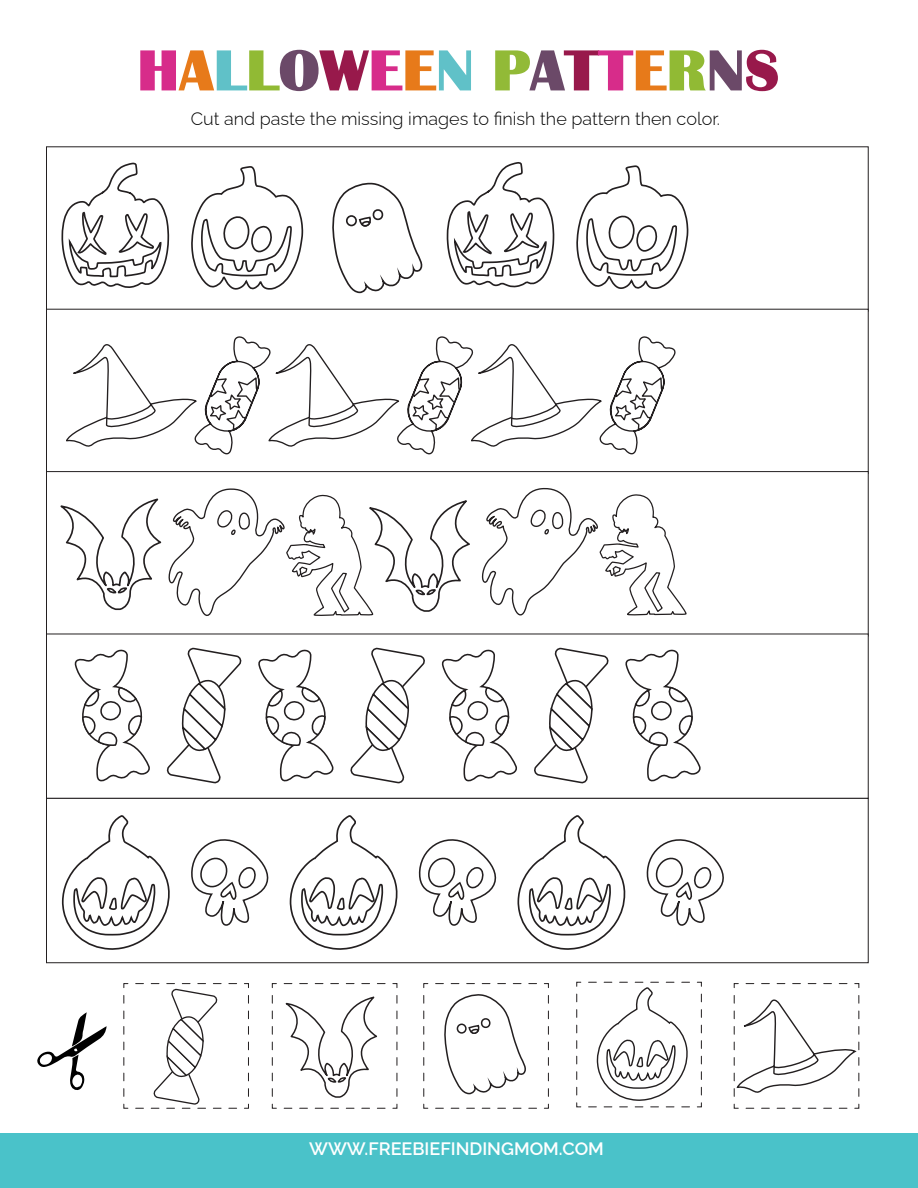
<style>
.page{position:relative;width:918px;height:1188px;background:#fff}
.page>*{position:absolute;margin:0;border:0;box-sizing:border-box;transform-origin:0 0}
.t1{font:60px "Britannic D Ultr";color:#d72c8a}
.t2{font:300 18px "Raleway";color:#000}
.t3{font:600 18px "Raleway";color:#fff}
.s1{color:#e77a1a}
.s2{color:#60c1c8}
.s3{color:#91ba34}
.s4{color:#6b4968}
.s5{color:#98194b}
.s6{color:#92ba37}
</style>
<div class="page">
<div style="left:0;top:1133px;width:918px;height:55px;background:#4ac2c9"></div>
<div style="left:46px;top:146px;width:823px;height:166px;background:#fff;border:1px solid #231f20"></div>
<div style="left:46px;top:309px;width:823px;height:165px;background:#fff;border:1px solid #231f20"></div>
<div style="left:46px;top:471px;width:823px;height:165px;background:#fff;border:1px solid #231f20"></div>
<div style="left:46px;top:634px;width:823px;height:165px;background:#fff"></div>
<div style="left:46px;top:798px;width:823px;height:165px;background:#fff;border:1px solid #231f20"></div>
<svg style="left:423px;top:983px;width:126px;height:126px"></svg>
<svg style="left:58px;top:146px;width:631px;height:309px"></svg>
<svg style="left:733px;top:983px;width:127px;height:126px"></svg>
<svg style="left:60px;top:488px;width:410px;height:128px"></svg>
<svg style="left:481px;top:487px;width:206px;height:129px"></svg>
<svg style="left:74px;top:649px;width:76px;height:133px"></svg>
<svg style="left:166px;top:648px;width:76px;height:136px"></svg>
<svg style="left:258px;top:649px;width:76px;height:133px"></svg>
<svg style="left:350px;top:648px;width:75px;height:136px"></svg>
<svg style="left:441px;top:649px;width:76px;height:133px"></svg>
<svg style="left:625px;top:649px;width:76px;height:133px"></svg>
<svg style="left:534px;top:648px;width:75px;height:136px"></svg>
<svg style="left:123px;top:983px;width:126px;height:126px"></svg>
<svg style="left:62px;top:815px;width:108px;height:135px"></svg>
<svg style="left:576px;top:981px;width:126px;height:127px"></svg>
<svg style="left:191px;top:839px;width:78px;height:87px"></svg>
<svg style="left:646px;top:839px;width:78px;height:87px"></svg>
<svg style="left:289px;top:815px;width:109px;height:135px"></svg>
<svg style="left:517px;top:815px;width:108px;height:135px"></svg>
<svg style="left:418px;top:839px;width:79px;height:87px"></svg>
<svg style="left:272px;top:983px;width:126px;height:126px"></svg>
<svg style="left:37px;top:1012px;width:70px;height:78px"></svg>
<h1 class="t1" style="left:137px;top:36px;width:644px">H<span class="s1">A</span><span class="s2">L</span><span class="s3">L</span><span class="s4">O</span><span class="s5">W</span>E<span class="s1">E</span><span class="s2">N</span> <span class="s6">P</span><span class="s4">A</span><span class="s5">T</span>T<span class="s1">E</span><span class="s3">R</span><span class="s4">N</span><span class="s5">S</span></h1>
<p class="t2" style="left:191px;top:105px;width:531px">Cut and paste the missing images to finish the pattern then color.</p>
<p class="t3" style="left:309px;top:1135px;width:296px">WWW.FREEBIEFINDINGMOM.COM</p>
</div>
